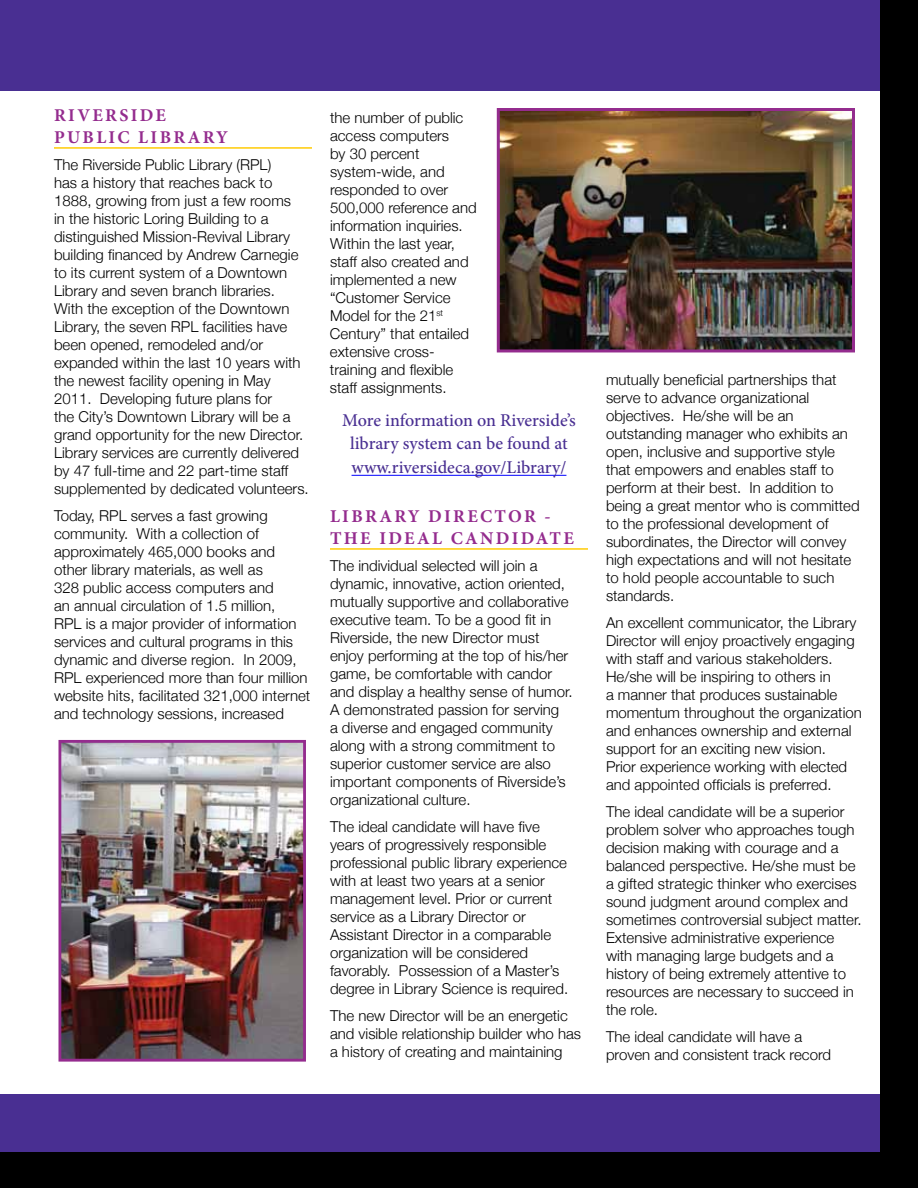
<style>
.page{position:relative;width:918px;height:1188px;background:#000}
.page>*{position:absolute;margin:0;border:0;box-sizing:border-box;transform-origin:0 0}
.t1{font:500 18px/24px "Minion Pro";color:#492f92;text-align:center}
.t2{font:700 18px/21.6px "Minion Pro";letter-spacing:.13em;color:#942c8e}
.t3{font:300 15px/18px "Helvetica Neue";color:#000}
</style>
<div class="page">
<div style="left:0;top:0;width:879px;height:1152px;background:#492f92"></div>
<div style="left:0;top:91px;width:879px;height:1003px;background:#fff"></div>
<hr style="left:54px;top:147px;width:258px;height:2px;background:#ffcb05">
<hr style="left:352px;top:475px;width:214px;height:1px;background:#00f">
<hr style="left:330px;top:548px;width:258px;height:2px;background:#ffcb05">
<img style="left:501px;top:112px;width:350px;height:236px">
<div style="left:497px;top:108px;width:358px;height:244px;border:3px solid #942c8e"></div>
<img style="left:62px;top:744px;width:240px;height:314px">
<div style="left:58px;top:740px;width:248px;height:322px;border:3px solid #942c8e"></div>
<p class="t2" style="left:54px;top:104px;width:175px">RIVERSIDE<br>PUBLIC LIBRARY</p>
<p class="t3" style="left:54px;top:155px;width:256px">The Riverside Public Library (RPL)<br>has a history that reaches back to 1888, growing from just a few rooms<br>in the historic Loring Building to a distinguished Mission-Revival Library building financed by Andrew Carnegie to its current system of a Downtown Library and seven branch libraries.<br>With the exception of the Downtown Library, the seven RPL facilities have been opened, remodeled and/or expanded within the last 10 years with the newest facility opening in May 2011. Developing future plans for<br>the City’s Downtown Library will be a grand opportunity for the new Director.<br>Library services are currently delivered by 47 full-time and 22 part-time staff supplemented by dedicated volunteers.</p>
<p class="t3" style="left:54px;top:506px;width:258px">Today, RPL serves a fast growing community. With a collection of approximately 465,000 books and other library materials, as well as<br>328 public access computers and<br>an annual circulation of 1.5 million,<br>RPL is a major provider of information services and cultural programs in this dynamic and diverse region. In 2009, RPL experienced more than four million website hits, facilitated 321,000 internet and technology sessions, increased</p>
<p class="t3" style="left:330px;top:108px;width:148px">the number of public access computers<br>by 30 percent system-wide, and responded to over<br>500,000 reference and information inquiries.<br>Within the last year, staff also created and implemented a new “Customer Service<br>Model for the 21<sup>st<br></sup>Century” that entailed extensive cross&shy;training and flexible staff assignments.</p>
<p class="t1" style="left:342px;top:408px;width:235px">More information on Riverside’s library system can be found at www.riversideca.gov/Library/</p>
<p class="t2" style="left:330px;top:505px;width:245px">LIBRARY DIRECTOR -<br>THE IDEAL CANDIDATE</p>
<p class="t3" style="left:330px;top:556px;width:244px">The individual selected will join a dynamic, innovative, action oriented, mutually supportive and collaborative executive team. To be a good fit in Riverside, the new Director must enjoy performing at the top of his/her game, be comfortable with candor and display a healthy sense of humor.<br>A demonstrated passion for serving<br>a diverse and engaged community along with a strong commitment to superior customer service are also important components of Riverside’s organizational culture.</p>
<p class="t3" style="left:330px;top:817px;width:240px">The ideal candidate will have five years of progressively responsible professional public library experience with at least two years at a senior management level. Prior or current service as a Library Director or Assistant Director in a comparable organization will be considered favorably. Possession of a Master’s degree in Library Science is required.</p>
<p class="t3" style="left:330px;top:1006px;width:253px">The new Director will be an energetic and visible relationship builder who has a history of creating and maintaining</p>
<p class="t3" style="left:606px;top:370px;width:255px">mutually beneficial partnerships that serve to advance organizational objectives. He/she will be an outstanding manager who exhibits an open, inclusive and supportive style that empowers and enables staff to perform at their best. In addition to being a great mentor who is committed to the professional development of subordinates, the Director will convey high expectations and will not hesitate to hold people accountable to such standards.</p>
<p class="t3" style="left:606px;top:613px;width:257px">An excellent communicator, the Library Director will enjoy proactively engaging with staff and various stakeholders.<br>He/she will be inspiring to others in<br>a manner that produces sustainable momentum throughout the organization and enhances ownership and external support for an exciting new vision.<br>Prior experience working with elected and appointed officials is preferred.</p>
<p class="t3" style="left:606px;top:802px;width:257px">The ideal candidate will be a superior problem solver who approaches tough decision making with courage and a balanced perspective. He/she must be a gifted strategic thinker who exercises sound judgment around complex and sometimes controversial subject matter.<br>Extensive administrative experience with managing large budgets and a history of being extremely attentive to resources are necessary to succeed in the role.</p>
<p class="t3" style="left:606px;top:1027px;width:227px">The ideal candidate will have a proven and consistent track record</p>
</div>
